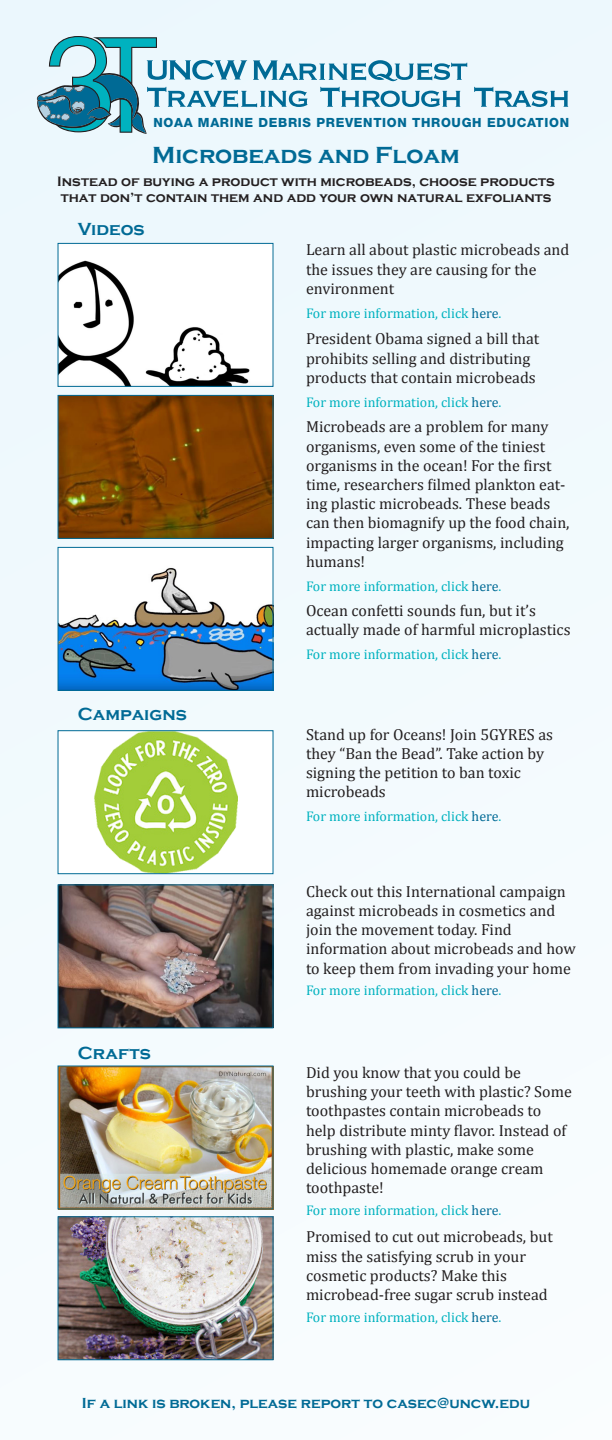
<style>
.page{position:relative;width:612px;height:1440px;background:#f3fafd}
.page>*{position:absolute;margin:0;border:0;box-sizing:border-box;transform-origin:0 0}
.t1{font:700 24px "Copperplate Gothic";color:#006a95}
.t2{font:700 18px "Copperplate Gothic";color:#006a95}
.t3{font:16px/19.2px "Cambria";color:#231f20}
.t4{font:700 15px "Copperplate Gothic";color:#006a95}
.t5{font:14px "Cambria";color:#00b2bf}
.t6{font:700 14px/16.8px "Copperplate Gothic";color:#231f20}
.t7{font:800 12.7px "Helvetica Neue LT Std";letter-spacing:.055em;color:#006a95}
.s1{color:#006a95}
</style>
<div class="page">
<svg style="left:36px;top:36px;width:431px;height:98px"></svg>
<svg style="left:474px;top:87px;width:94px;height:20px"></svg>
<img style="left:60px;top:886px;width:212px;height:140px">
<div style="left:58px;top:884px;width:216px;height:144px;border:1px solid #006a95"></div>
<div style="left:58px;top:731px;width:215px;height:143px;background:#fff"></div>
<img style="left:94px;top:732px;width:144px;height:140px">
<div style="left:58px;top:730px;width:216px;height:144px;border:1px solid #006a95"></div>
<img style="left:60px;top:246px;width:212px;height:139px">
<div style="left:58px;top:243px;width:216px;height:144px;border:1px solid #006a95"></div>
<img style="left:60px;top:397px;width:212px;height:140px">
<div style="left:58px;top:395px;width:216px;height:144px;border:1px solid #006a95"></div>
<img style="left:60px;top:549px;width:212px;height:140px">
<div style="left:58px;top:547px;width:216px;height:144px;border:1px solid #006a95"></div>
<img style="left:60px;top:1068px;width:212px;height:140px">
<img style="left:60px;top:1218px;width:212px;height:140px">
<div style="left:58px;top:1216px;width:216px;height:144px;border:1px solid #006a95"></div>
<p class="t7" style="left:153px;top:115px;width:417px">NOAA MARINE DEBRIS PREVENTION THROUGH EDUCATION</p>
<p class="t1" style="left:152px;top:141px;width:309px">Microbeads and Floam</p>
<p class="t6" style="left:57px;top:173px;width:499px">Instead of buying a product with microbeads, choose products that don’t contain them and add your own natural exfoliants</p>
<p class="t2" style="left:78px;top:219px;width:68px">Videos</p>
<p class="t2" style="left:78px;top:704px;width:111px">Campaigns</p>
<p class="t2" style="left:78px;top:1043px;width:75px">Crafts</p>
<p class="t3" style="left:306px;top:240px;width:265px">Learn all about plastic microbeads and the issues they are causing for the</p>
<p class="t3" style="left:306px;top:279px;width:90px">environment</p>
<p class="t5" style="left:306px;top:305px;width:197px">For more information, click <span class="s1">here</span>.</p>
<p class="t3" style="left:306px;top:329px;width:235px">President Obama signed a bill that</p>
<p class="t3" style="left:306px;top:348px;width:226px">prohibits selling and distributing</p>
<p class="t3" style="left:306px;top:368px;width:231px">products that contain microbeads</p>
<p class="t5" style="left:306px;top:394px;width:197px">For more information, click <span class="s1">here</span>.</p>
<p class="t3" style="left:306px;top:417px;width:265px">Microbeads are a problem for many organisms, even some of the tiniest organisms in the ocean! For the first time, researchers filmed plankton eat&shy;ing plastic microbeads. These beads can then biomagnify up the food chain, impacting larger organisms, including humans!</p>
<p class="t5" style="left:306px;top:578px;width:197px">For more information, click <span class="s1">here</span>.</p>
<p class="t3" style="left:306px;top:600px;width:231px">Ocean confetti sounds fun, but it’s</p>
<p class="t3" style="left:306px;top:620px;width:266px">actually made of harmful microplastics</p>
<p class="t5" style="left:306px;top:646px;width:197px">For more information, click <span class="s1">here</span>.</p>
<p class="t3" style="left:306px;top:725px;width:249px">Stand up for Oceans! Join 5GYRES as they “Ban the Bead”. Take action by signing the petition to ban toxic</p>
<p class="t3" style="left:306px;top:782px;width:81px">microbeads</p>
<p class="t5" style="left:306px;top:808px;width:197px">For more information, click <span class="s1">here</span>.</p>
<p class="t3" style="left:306px;top:882px;width:261px">Check out this International campaign against microbeads in cosmetics and join the movement today. Find</p>
<p class="t3" style="left:306px;top:939px;width:271px">information about microbeads and how to keep them from invading your home</p>
<p class="t5" style="left:306px;top:982px;width:197px">For more information, click <span class="s1">here</span>.</p>
<p class="t3" style="left:306px;top:1063px;width:216px">Did you know that you could be</p>
<p class="t3" style="left:306px;top:1082px;width:267px">brushing your teeth with plastic? Some toothpastes contain microbeads to help distribute minty flavor. Instead of brushing with plastic, make some</p>
<p class="t3" style="left:306px;top:1159px;width:239px">delicious homemade orange cream toothpaste!</p>
<p class="t5" style="left:306px;top:1202px;width:197px">For more information, click <span class="s1">here</span>.</p>
<p class="t3" style="left:306px;top:1227px;width:248px">Promised to cut out microbeads, but miss the satisfying scrub in your</p>
<p class="t3" style="left:306px;top:1266px;width:202px">cosmetic products? Make this</p>
<p class="t3" style="left:306px;top:1285px;width:243px">microbead-free sugar scrub instead</p>
<p class="t5" style="left:306px;top:1309px;width:197px">For more information, click <span class="s1">here</span>.</p>
<p class="t4" style="left:82px;top:1395px;width:450px">If a link is broken, please report to casec@uncw.edu</p>
</div>
